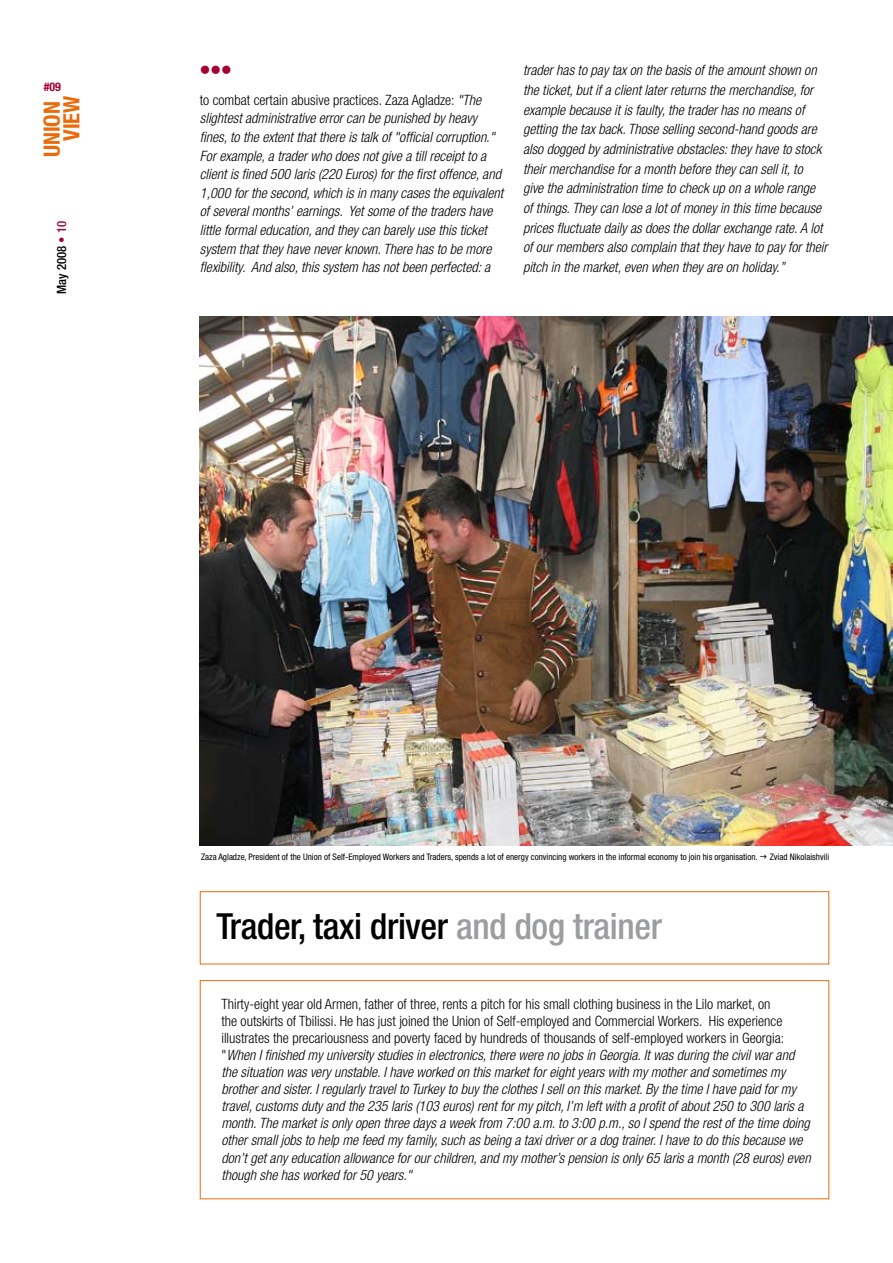
<style>
.page{position:relative;width:893px;height:1263px;background:#fff}
.page>*{position:absolute;margin:0;border:0;box-sizing:border-box;transform-origin:0 0}
.t1{font:500 condensed 36px "Helvetica Neue";letter-spacing:-.01em;color:#000}
.t2{font:700 condensed 22.5px/19.5px "Helvetica Neue";color:#eb6a0a;text-align:right}
.t3{font:italic 300 condensed 14.25px/19.6px "Helvetica Neue";color:#000}
.t4{font:14.25px "Wingdings";color:#a50133}
.t5{font:500 condensed 12.75px "Helvetica Neue";color:#000}
.t6{font:700 condensed 12px "Helvetica Neue";color:#a50133}
.t7{font:condensed 9px "Helvetica Neue";color:#000}
.s1{color:#a50133}
.s2{font-style:normal}
.s3{color:#9c9d9f}
</style>
<div class="page">
<div style="left:200px;top:980px;width:629px;height:219px;border:1px solid #eb6a0a"></div>
<div style="left:200px;top:891px;width:629px;height:73px;border:1px solid #eb6a0a"></div>
<img style="left:200px;top:316px;width:693px;height:529px">
<p class="t6" style="left:44px;top:79px;width:19px">#09</p>
<h2 class="t2" style="left:42px;top:157px;width:63px;rotate:-90deg">UNION<br>VIEW</h2>
<p class="t5" style="left:54px;top:294px;width:74px;rotate:-90deg">May 2008 <span class="s1">• 10</span></p>
<p class="t4" style="left:200px;top:62px;width:33px">●●●</p>
<p class="t3" style="left:200px;top:90px;width:305px;line-height:18.6px"><span class="s2">to combat certain abusive practices. Zaza Agladze:</span> "The slightest administrative error can be punished by heavy fines, to the extent that there is talk of "official corruption." For example, a trader who does not give a till receipt to a client is fined 500 laris (220 Euros) for the first offence, and 1,000 for the second, which is in many cases the equivalent of several months’ earnings. Yet some of the traders have little formal education, and they can barely use this ticket system that they have never known. There has to be more flexibility. And also, this system has not been perfected: a</p>
<p class="t3" style="left:523px;top:60px;width:306px">trader has to pay tax on the basis of the amount shown on the ticket, but if a client later returns the merchandise, for example because it is faulty, the trader has no means of getting the tax back. Those selling second-hand goods are also dogged by administrative obstacles: they have to stock their merchandise for a month before they can sell it, to<br>give the administration time to check up on a whole range of things. They can lose a lot of money in this time because prices fluctuate daily as does the dollar exchange rate. A lot of our members also complain that they have to pay for their pitch in the market, even when they are on holiday.”</p>
<p class="t7" style="left:201px;top:852px;width:558px">Zaza Agladze, President of the Union of Self-Employed Workers and Traders, spends a lot of energy convincing workers in the informal economy to join his organisation.</p>
<p class="t7" style="left:770px;top:852px;width:61px">Zviad Nikolaishvili</p>
<h1 class="t1" style="left:216px;top:905px;width:447px">Trader, taxi driver <span class="s3">and dog trainer</span></h1>
<p class="t3" style="left:221px;top:995px;width:591px;line-height:17.1px"><span class="s2">Thirty-eight year old Armen, father of three, rents a pitch for his small clothing business in the Lilo market, on<br>the outskirts of Tbilissi. He has just joined the Union of Self-employed and Commercial Workers. His experience illustrates the precariousness and poverty faced by hundreds of thousands of self-employed workers in Georgia: "</span>When I finished my university studies in electronics, there were no jobs in Georgia. It was during the civil war and the situation was very unstable. I have worked on this market for eight years with my mother and sometimes my brother and sister. I regularly travel to Turkey to buy the clothes I sell on this market. By the time I have paid for my travel, customs duty and the 235 laris (103 euros) rent for my pitch, I’m left with a profit of about 250 to 300 laris a month. The market is only open three days a week from 7:00 a.m. to 3:00 p.m., so I spend the rest of the time doing other small jobs to help me feed my family, such as being a taxi driver or a dog trainer. I have to do this because we don’t get any education allowance for our children, and my mother’s pension is only 65 laris a month (28 euros) even though she has worked for 50 years."</p>
</div>
